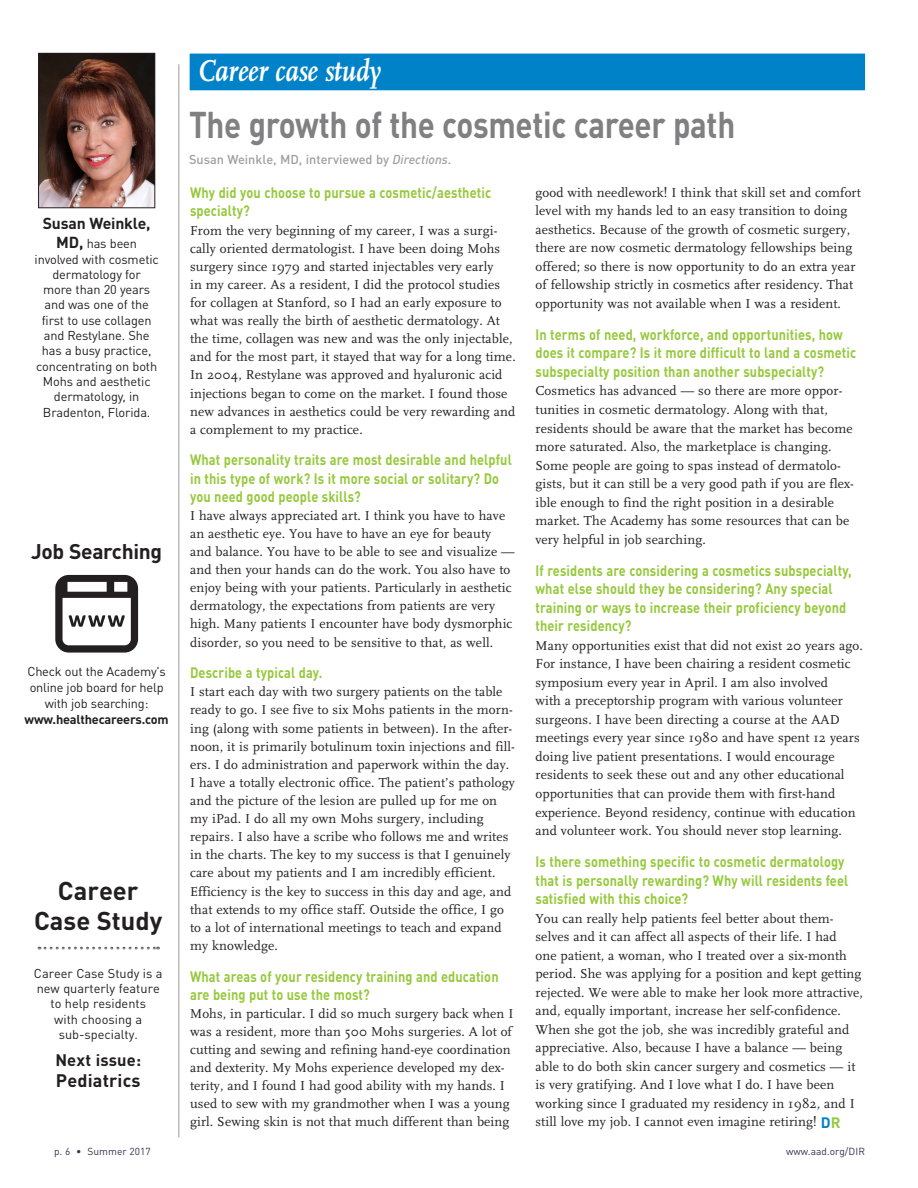
<style>
.page{position:relative;width:918px;height:1188px;background:#fff}
.page>*{position:absolute;margin:0;border:0;box-sizing:border-box;transform-origin:0 0}
.Headline{font:700 36.75px "DINOT";letter-spacing:-.01em;color:#808083;scale:.85 1}
.Headline-2{font:italic 700 31.5px "Scala OT";color:#fff;scale:.85 1}
.t1{font:700 25.5px/30px "DINOT";color:#231f20;text-align:center}
.Body_Indent{font:700 21px "DINOT";letter-spacing:-.015em;color:#231f20}
.t2{font:700 18px "DINOT";letter-spacing:.01em;color:#231f20}
.t3{font:700 16.5px "DINOT";letter-spacing:.01em;color:#231f20}
.by_line{font:700 15.75px "DINOT";letter-spacing:-.01em;color:#231f20}
.Subhead{font:700 15px/18.5px "DINOT";letter-spacing:.01em;color:#96c93c;scale:.85 1}
.Body_Indent-2{font:13.5px/18.1px "Scala OT";letter-spacing:.01em;color:#231f20}
.by_line-2{font:12.75px/15.3px "DINOT";letter-spacing:-.01em;color:#231f20;text-align:center}
.Body_Indent-3{font:12.75px/16.2px "DINOT";letter-spacing:-.015em;color:#231f20;text-align:center}
.Headline-3{font:500 12.75px "DINOT";color:#9f9fa3}
.t4{font:10.2px "DINOT";letter-spacing:.005em;color:#343351}
.s1{font-weight:700;font-size:15.75px}
.s2{font-weight:700}
.s3{font-style:italic}
.s4{font-family:"DINOT";font-weight:700;font-size:15px;color:#0082c8}
.s5{font-family:"DINOT";font-weight:700;font-size:15px;color:#96c93c}
</style>
<div class="page">
<hr style="left:178px;top:64px;width:2px;height:1073px;background:#bcbbbf">
<svg style="left:55px;top:575px;width:83px;height:78px"></svg>
<div style="left:190px;top:54px;width:675px;height:36px;background:#0082c8"></div>
<img style="left:40px;top:55px;width:113px;height:151px">
<div style="left:38px;top:53px;width:117px;height:155px;border:1px solid #231f20"></div>
<svg style="left:39px;top:947px;width:120px;height:3px"></svg>
<p class="Headline-2" style="left:197px;top:54px;width:217px">Career case study</p>
<p class="by_line" style="left:43px;top:213px;width:109px">Susan Weinkle,</p>
<p class="by_line-2" style="left:35px;top:236px;width:126px"><span class="s1">MD,</span> has been involved with cosmetic dermatology for<br>more than 20 years and was one of the first to use collagen and Restylane. She has a busy practice, concentrating on both<br>Mohs and aesthetic dermatology, in<br>Bradenton, Florida.</p>
<p class="Body_Indent" style="left:31px;top:537px;width:133px">Job Searching</p>
<p class="Body_Indent-3" style="left:25px;top:663px;width:146px">Check out the Academy's online job board for help with job searching: <span class="s2">www.healthecareers.com</span></p>
<p class="t1" style="left:34px;top:875px;width:130px">Career<br>Case Study</p>
<p class="by_line-2" style="left:34px;top:965px;width:130px">Career Case Study is a new quarterly feature to help residents<br>with choosing a sub-specialty.</p>
<p class="t3" style="left:55px;top:1049px;width:87px">Next issue:</p>
<p class="t2" style="left:56px;top:1069px;width:86px">Pediatrics</p>
<p class="Headline" style="left:189px;top:101px;width:644px">The growth of the cosmetic career path</p>
<p class="Headline-3" style="left:189px;top:151px;width:264px">Susan Weinkle, MD, interviewed by <span class="s3">Directions</span>.</p>
<p class="Subhead" style="left:190px;top:183px;width:356px">Why did you choose to pursue a cosmetic/aesthetic specialty?</p>
<p class="Body_Indent-2" style="left:190px;top:221px;width:327px">From the very beginning of my career, I was a surgi&shy;cally oriented dermatologist. I have been doing Mohs surgery since 1979 and started injectables very early<br>in my career. As a resident, I did the protocol studies for collagen at Stanford, so I had an early exposure to what was really the birth of aesthetic dermatology. At the time, collagen was new and was the only injectable, and for the most part, it stayed that way for a long time.<br>In 2004, Restylane was approved and hyaluronic acid injections began to come on the market. I found those new advances in aesthetics could be very rewarding and a complement to my practice.</p>
<p class="Subhead" style="left:190px;top:450px;width:380px">What personality traits are most desirable and helpful in this type of work? Is it more social or solitary? Do you need good people skills?</p>
<p class="Body_Indent-2" style="left:190px;top:507px;width:326px">I have always appreciated art. I think you have to have an aesthetic eye. You have to have an eye for beauty and balance. You have to be able to see and visualize — and then your hands can do the work. You also have to enjoy being with your patients. Particularly in aesthetic dermatology, the expectations from patients are very high. Many patients I encounter have body dysmorphic disorder, so you need to be sensitive to that, as well.</p>
<p class="Subhead" style="left:190px;top:663px;width:157px">Describe a typical day.</p>
<p class="Body_Indent-2" style="left:190px;top:683px;width:326px">I start each day with two surgery patients on the table ready to go. I see five to six Mohs patients in the morn&shy;ing (along with some patients in between). In the after&shy;noon, it is primarily botulinum toxin injections and fill&shy;ers. I do administration and paperwork within the day.<br>I have a totally electronic office. The patient’s pathology and the picture of the lesion are pulled up for me on my iPad. I do all my own Mohs surgery, including repairs. I also have a scribe who follows me and writes in the charts. The key to my success is that I genuinely care about my patients and I am incredibly efficient.<br>Efficiency is the key to success in this day and age, and that extends to my office staff. Outside the office, I go to a lot of international meetings to teach and expand my knowledge.</p>
<p class="Subhead" style="left:190px;top:967px;width:365px">What areas of your residency training and education are being put to use the most?</p>
<p class="Body_Indent-2" style="left:190px;top:1005px;width:325px">Mohs, in particular. I did so much surgery back when I was a resident, more than 500 Mohs surgeries. A lot of cutting and sewing and refining hand-eye coordination and dexterity. My Mohs experience developed my dex&shy;terity, and I found I had good ability with my hands. I used to sew with my grandmother when I was a young girl. Sewing skin is not that much different than being</p>
<p class="Body_Indent-2" style="left:536px;top:183px;width:327px">good with needlework! I think that skill set and comfort level with my hands led to an easy transition to doing aesthetics. Because of the growth of cosmetic surgery, there are now cosmetic dermatology fellowships being offered; so there is now opportunity to do an extra year of fellowship strictly in cosmetics after residency. That opportunity was not available when I was a resident.</p>
<p class="Subhead" style="left:536px;top:325px;width:379px">In terms of need, workforce, and opportunities, how does it compare? Is it more difficult to land a cosmetic subspecialty position than another subspecialty?</p>
<p class="Body_Indent-2" style="left:536px;top:382px;width:320px">Cosmetics has advanced — so there are more oppor&shy;tunities in cosmetic dermatology. Along with that, residents should be aware that the market has become more saturated. Also, the marketplace is changing.<br>Some people are going to spas instead of dermatolo&shy;gists, but it can still be a very good path if you are flex&shy;ible enough to find the right position in a desirable market. The Academy has some resources that can be very helpful in job searching.</p>
<p class="Subhead" style="left:536px;top:561px;width:374px">If residents are considering a cosmetics subspecialty, what else should they be considering? Any special training or ways to increase their proficiency beyond their residency?</p>
<p class="Body_Indent-2" style="left:536px;top:637px;width:329px">Many opportunities exist that did not exist 20 years ago.<br>For instance, I have been chairing a resident cosmetic symposium every year in April. I am also involved<br>with a preceptorship program with various volunteer surgeons. I have been directing a course at the AAD meetings every year since 1980 and have spent 12 years doing live patient presentations. I would encourage residents to seek these out and any other educational opportunities that can provide them with first-hand experience. Beyond residency, continue with education and volunteer work. You should never stop learning.</p>
<p class="Subhead" style="left:536px;top:852px;width:370px">Is there something specific to cosmetic dermatology that is personally rewarding? Why will residents feel satisfied with this choice?</p>
<p class="Body_Indent-2" style="left:536px;top:909px;width:329px">You can really help patients feel better about them&shy;selves and it can affect all aspects of their life. I had<br>one patient, a woman, who I treated over a six-month period. She was applying for a position and kept getting rejected. We were able to make her look more attractive, and, equally important, increase her self-confidence.<br>When she got the job, she was incredibly grateful and appreciative. Also, because I have a balance — being able to do both skin cancer surgery and cosmetics — it is very gratifying. And I love what I do. I have been working since I graduated my residency in 1982, and I still love my job. I cannot even imagine retiring! <span class="s4">D</span><span class="s5">R</span></p>
<p class="t4" style="left:54px;top:1145px;width:98px">p. 6 • Summer 2017</p>
<p class="t4" style="left:786px;top:1145px;width:80px">www.aad.org/DIR</p>
</div>
